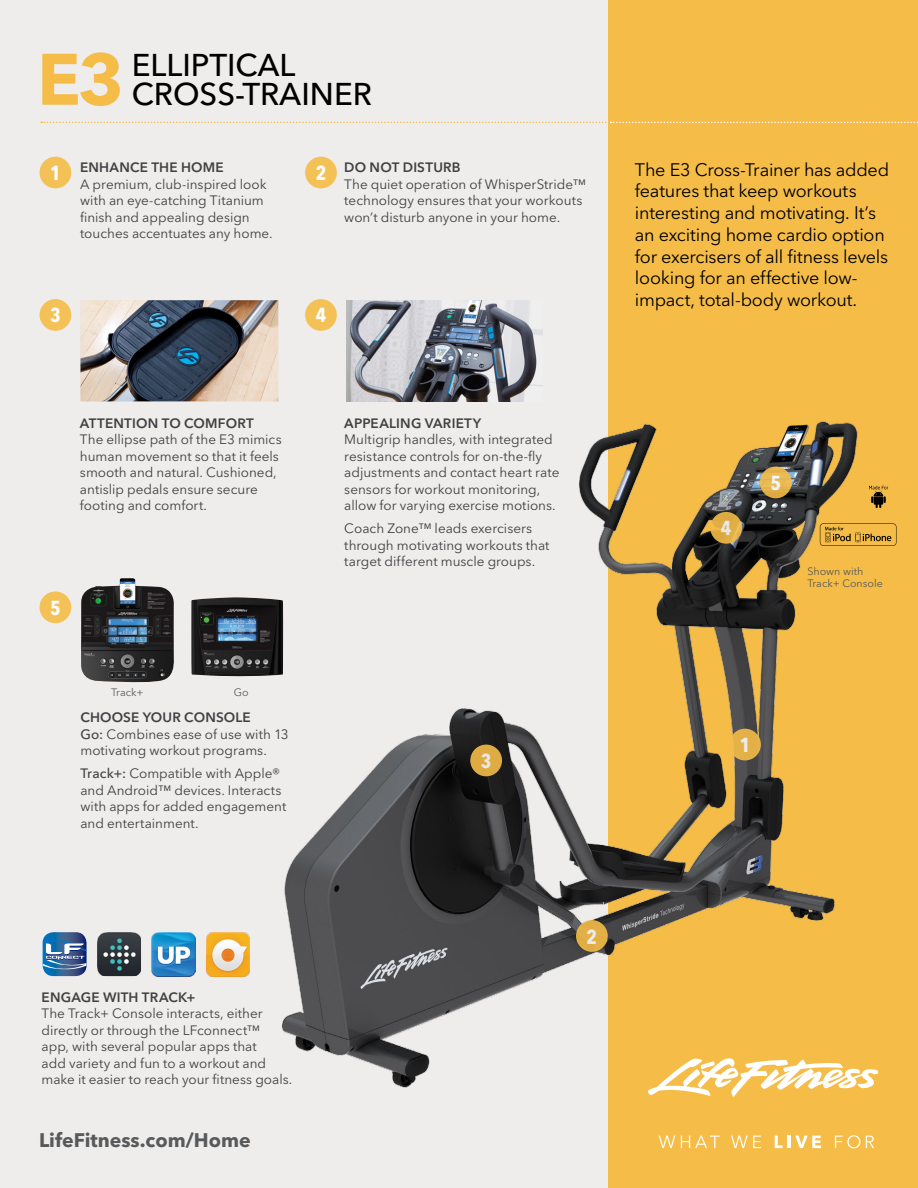
<style>
.page{position:relative;width:918px;height:1188px;background:#eeedec}
.page>*{position:absolute;margin:0;border:0;box-sizing:border-box;transform-origin:0 0}
.t1{font:700 72px "Avenir Next LT Pro";color:#f5bd47}
.t2{font:500 31.2px/28.8px "Avenir Next LT Pro";color:#000}
.t3{font:700 condensed 20.1px "Avenir Next LT Pro";color:#fff}
.t4{font:700 19.5px "Avenir Next LT Pro";color:#58595b}
.t5{font:18px/21.8px "Avenir Next LT Pro";letter-spacing:-.015em;color:#000}
.t6{font:13.5px/16.5px "Avenir Next LT Pro";color:#414042}
.t7{font:600 13.5px "Avenir Next LT Pro";letter-spacing:.015em;color:#414042}
.t8{font:10.65px/12px "Avenir Next LT Pro";color:#58595b}
.s1{font-weight:600}
.s2{font-weight:500}
</style>
<div class="page">
<img style="left:81px;top:578px;width:93px;height:105px">
<img style="left:191px;top:598px;width:27px;height:78px">
<div style="left:608px;top:0;width:310px;height:1188px;background:#f5bd47"></div>
<svg style="left:41px;top:122px;width:877px;height:1px"></svg>
<img style="left:218px;top:421px;width:679px;height:728px">
<img style="left:346px;top:300px;width:196px;height:101px">
<img style="left:80px;top:300px;width:198px;height:101px">
<svg style="left:869px;top:486px;width:19px;height:22px"></svg>
<svg style="left:820px;top:523px;width:76px;height:23px"></svg>
<div style="left:40px;top:591px;width:31px;height:32px;background:#f4c157;border-radius:50%"></div>
<svg style="left:760px;top:467px;width:32px;height:31px"></svg>
<div style="left:40px;top:299px;width:31px;height:32px;background:#f4c157;border-radius:50%"></div>
<div style="left:470px;top:745px;width:32px;height:31px;background:#deac42;border-radius:50%"></div>
<div style="left:40px;top:157px;width:31px;height:31px;background:#f4c157;border-radius:50%"></div>
<div style="left:729px;top:729px;width:32px;height:31px;background:linear-gradient(to right,#ebb748,#dfae46);border-radius:50%"></div>
<div style="left:305px;top:157px;width:32px;height:31px;background:#f4c157;border-radius:50%"></div>
<div style="left:576px;top:920px;width:32px;height:32px;background:#e2b046;border-radius:50%"></div>
<div style="left:305px;top:299px;width:32px;height:32px;background:#f4c157;border-radius:50%"></div>
<svg style="left:710px;top:512px;width:32px;height:32px"></svg>
<img style="left:97px;top:932px;width:44px;height:44px">
<svg style="left:43px;top:932px;width:44px;height:44px;background:#507caa"></svg>
<img style="left:206px;top:932px;width:44px;height:44px">
<img style="left:152px;top:932px;width:44px;height:44px">
<h1 class="t1" style="left:37px;top:35px;width:89px">E3</h1>
<h2 class="t2" style="left:132px;top:51px;width:242px">ELLIPTICAL<br>CROSS-TRAINER</h2>
<h3 class="t3" style="left:50px;top:161px;width:12px">1</h3>
<p class="t7" style="left:80px;top:159px;width:145px">ENHANCE THE HOME</p>
<p class="t6" style="left:80px;top:176px;width:194px">A premium, club-inspired look with an eye-catching Titanium finish and appealing design touches accentuates any home.</p>
<h3 class="t3" style="left:50px;top:303px;width:12px">3</h3>
<h3 class="t3" style="left:316px;top:161px;width:12px">2</h3>
<p class="t7" style="left:344px;top:159px;width:118px">DO NOT DISTURB</p>
<p class="t6" style="left:344px;top:176px;width:243px">The quiet operation of WhisperStride™ technology ensures that your workouts won’t disturb anyone in your home.</p>
<h3 class="t3" style="left:316px;top:303px;width:12px">4</h3>
<p class="t7" style="left:80px;top:415px;width:175px">ATTENTION TO COMFORT</p>
<p class="t6" style="left:80px;top:431px;width:203px">The ellipse path of the E3 mimics human movement so that it feels smooth and natural. Cushioned, antislip pedals ensure secure footing and comfort.</p>
<h3 class="t3" style="left:50px;top:596px;width:12px">5</h3>
<p class="t8" style="left:111px;top:686px;width:34px">Track+</p>
<p class="t8" style="left:234px;top:686px;width:16px">Go</p>
<p class="t6" style="left:80px;top:709px;width:210px"><span class="s1">CHOOSE YOUR CONSOLE<br></span><span class="s2">Go:</span> Combines ease of use with 13 motivating workout programs.</p>
<p class="t6" style="left:80px;top:766px;width:207px"><span class="s2">Track+:</span> Compatible with Apple® and Android™ devices. Interacts with apps for added engagement and entertainment.</p>
<p class="t7" style="left:344px;top:415px;width:138px">APPEALING VARIETY</p>
<p class="t6" style="left:344px;top:431px;width:217px">Multigrip handles, with integrated resistance controls for on-the-fly adjustments and contact heart rate sensors for workout monitoring, allow for varying exercise motions.</p>
<p class="t6" style="left:344px;top:520px;width:207px">Coach Zone™ leads exercisers through motivating workouts that target different muscle groups.</p>
<h3 class="t3" style="left:481px;top:749px;width:12px">3</h3>
<h3 class="t5" style="left:635px;top:159px;width:256px">The E3 Cross-Trainer has added features that keep workouts interesting and motivating. It’s an exciting home cardio option for exercisers of all fitness levels looking for an effective low&shy;impact, total-body workout.</h3>
<h3 class="t3" style="left:721px;top:516px;width:12px">4</h3>
<h3 class="t3" style="left:770px;top:471px;width:12px">5</h3>
<p class="t8" style="left:807px;top:565px;width:77px">Shown with<br>Track+ Console</p>
<h3 class="t3" style="left:740px;top:733px;width:12px">1</h3>
<p class="t7" style="left:42px;top:989px;width:155px">ENGAGE WITH TRACK+</p>
<p class="t6" style="left:42px;top:1006px;width:252px">The Track+ Console interacts, either directly or through the LFconnect™<br>app, with several popular apps that<br>add variety and fun to a workout and make it easier to reach your fitness goals.</p>
<h3 class="t4" style="left:39px;top:1128px;width:213px">LifeFitness.com/Home</h3>
<h3 class="t3" style="left:587px;top:924px;width:12px">2</h3>
</div>
